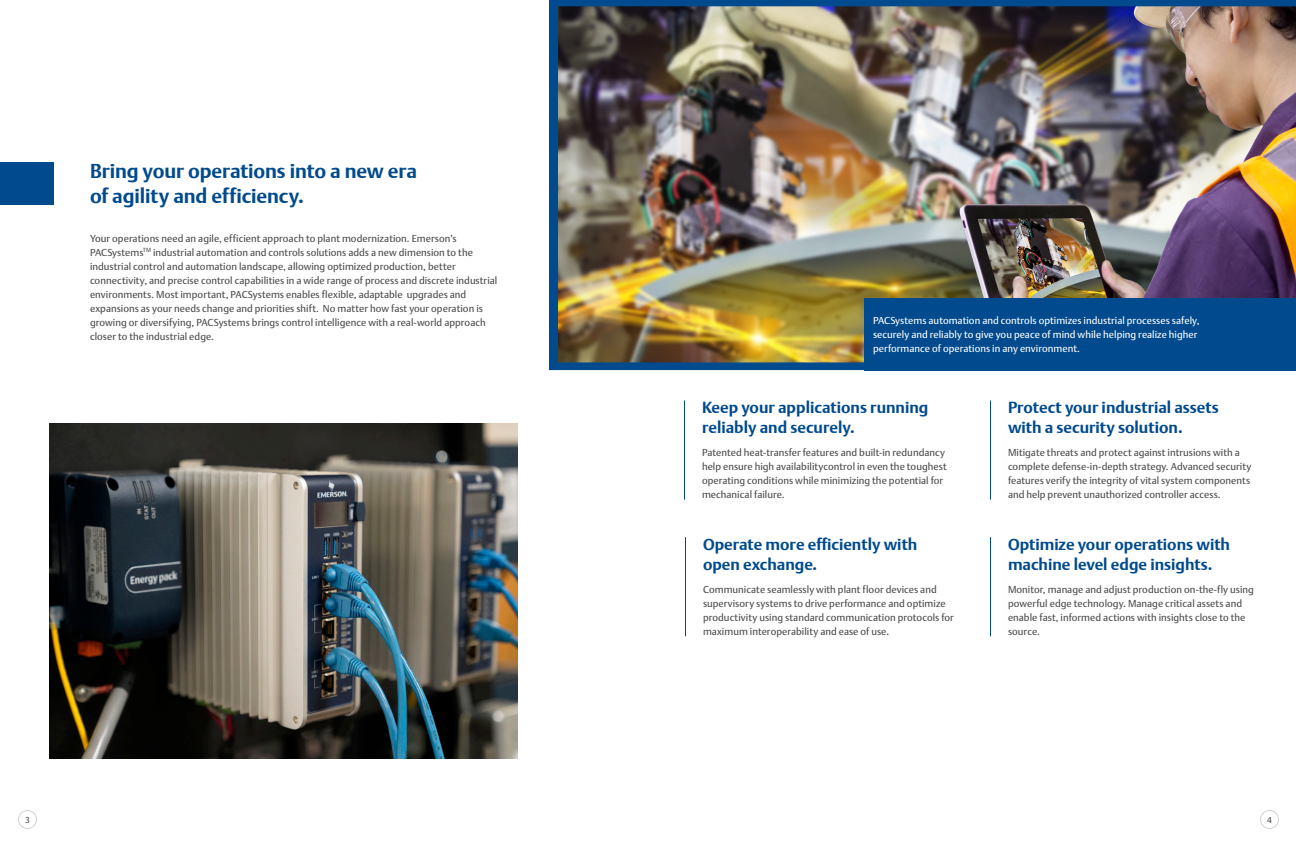
<style>
.page{position:relative;width:1296px;height:864px;background:#fff}
.page>*{position:absolute;margin:0;border:0;box-sizing:border-box;transform-origin:0 0}
.t1{font:700 20px/25px "DTL Argo T";letter-spacing:-.005em;color:#004a8d}
.t2{font:700 16px/20px "DTL Argo T";color:#004a8d}
.t3{font:10px/14px "DTL Argo T";letter-spacing:.005em;color:#4b4c4d}
.t4{font:10px/14px "DTL Argo T";letter-spacing:.005em;color:#fff}
.t5{font:8.5px "DTL Argo T";color:#4b4c4d}
</style>
<div class="page">
<div style="left:1260px;top:810px;width:19px;height:19px;border:1px solid #d1d2d4;border-radius:50%"></div>
<div style="left:18px;top:810px;width:19px;height:19px;border:1px solid #d1d2d4;border-radius:50%"></div>
<div style="left:0;top:162px;width:54px;height:42px;background:#004a8d"></div>
<img style="left:549px;top:0;width:747px;height:370px">
<hr style="left:990px;top:537px;width:1px;height:99px;background:#004a8d">
<hr style="left:684px;top:400px;width:1px;height:100px;background:#004a8d">
<hr style="left:685px;top:537px;width:1px;height:99px;background:#004a8d">
<hr style="left:990px;top:400px;width:1px;height:100px;background:#004a8d">
<div style="left:864px;top:298px;width:432px;height:72px;background:#004a8d"></div>
<img style="left:50px;top:423px;width:467px;height:335px">
<p class="t1" style="left:90px;top:159px;width:329px">Bring your operations into a new era of agility and efficiency.</p>
<p class="t3" style="left:90px;top:231px;width:409px">Your operations need an agile, efficient approach to plant modernization. Emerson’s PACSystems<sup>TM</sup> industrial automation and controls solutions adds a new dimension to the industrial control and automation landscape, allowing optimized production, better connectivity, and precise control capabilities in a wide range of process and discrete industrial environments. Most important, PACSystems enables flexible, adaptable upgrades and expansions as your needs change and priorities shift. No matter how fast your operation is growing or diversifying, PACSystems brings control intelligence with a real-world approach closer to the industrial edge.</p>
<p class="t4" style="left:873px;top:313px;width:328px">PACSystems automation and controls optimizes industrial processes safely, securely and reliably to give you peace of mind while helping realize higher</p>
<p class="t4" style="left:873px;top:341px;width:208px">performance of operations in any environment.</p>
<p class="t2" style="left:702px;top:397px;width:228px">Keep your applications running reliably and securely.</p>
<p class="t3" style="left:702px;top:445px;width:246px">Patented heat-transfer features and built-in redundancy help ensure high availabilitycontrol in even the toughest operating conditions while minimizing the potential for mechanical failure.</p>
<p class="t2" style="left:703px;top:534px;width:216px">Operate more efficiently with open exchange.</p>
<p class="t3" style="left:703px;top:582px;width:252px">Communicate seamlessly with plant floor devices and supervisory systems to drive performance and optimize productivity using standard communication protocols for maximum interoperability and ease of use.</p>
<p class="t2" style="left:1008px;top:397px;width:212px">Protect your industrial assets with a security solution.</p>
<p class="t3" style="left:1008px;top:445px;width:245px">Mitigate threats and protect against intrusions with a complete defense-in-depth strategy. Advanced security features verify the integrity of vital system components and help prevent unauthorized controller access.</p>
<p class="t2" style="left:1008px;top:534px;width:224px">Optimize your operations with machine level edge insights.</p>
<p class="t3" style="left:1008px;top:582px;width:247px">Monitor, manage and adjust production on-the-fly using powerful edge technology. Manage critical assets and enable fast, informed actions with insights close to the source.</p>
<p class="t5" style="left:25px;top:815px;width:6px">3</p>
<p class="t5" style="left:1267px;top:815px;width:6px">4</p>
</div>
